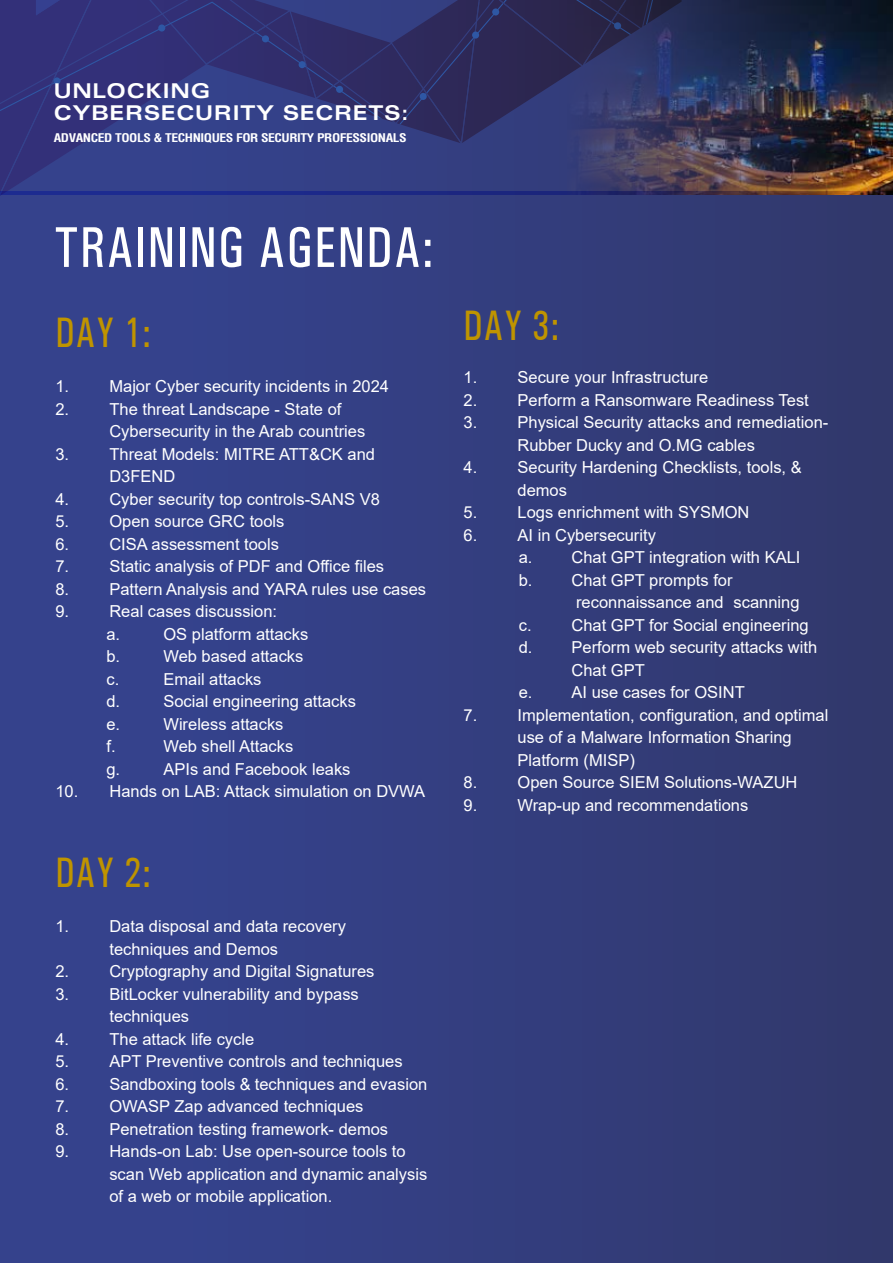
<style>
.page{position:relative;width:893px;height:1263px;background:#fff}
.page>*{position:absolute;margin:0;border:0;box-sizing:border-box;transform-origin:0 0}
.t1{font:500 condensed 58.2px "Univers";letter-spacing:.03em;color:#fff;scale:.88 1}
.t2{font:500 condensed 42.75px "Univers";letter-spacing:.03em;color:#bf9400;scale:.88 1}
.t3{font:700 expanded 20.4px/21.6px "Univers";letter-spacing:.03em;color:#fff}
.t4{font:16.5px/22.5px "Arial";color:#fff}
.t5{font:700 condensed 11.7px "Helvetica";letter-spacing:-.03em;color:#fff;scale:1.16 1}
</style>
<div class="page">
<div style="left:423px;top:143px;width:144px;height:48px;background:#333e7e"></div>
<div style="left:0;top:0;width:36px;height:54px;background:#333079"></div>
<svg style="left:423px;top:98px;width:144px;height:45px;background:#30336b"></svg>
<svg style="left:0;top:54px;width:423px;height:137px;background:#333c83"></svg>
<svg style="left:56px;top:0;width:511px;height:98px;background:#302f6a"></svg>
<div style="left:53px;top:77px;width:7px;height:7px;background:#2e57a4;border-radius:50%"></div>
<div style="left:158px;top:24px;width:7px;height:8px;background:#2e57a4;border-radius:50%"></div>
<div style="left:262px;top:35px;width:7px;height:7px;background:#2e57a4;border-radius:50%"></div>
<div style="left:299px;top:61px;width:7px;height:7px;background:#2e57a4;border-radius:50%"></div>
<div style="left:336px;top:86px;width:7px;height:7px;background:#2e57a4;border-radius:50%"></div>
<div style="left:420px;top:93px;width:7px;height:7px;background:#2e57a4;border-radius:50%"></div>
<div style="left:472px;top:32px;width:7px;height:7px;background:#2e57a4;border-radius:50%"></div>
<div style="left:492px;top:8px;width:7px;height:8px;background:#2e57a4;border-radius:50%"></div>
<svg style="left:36px;top:0;width:126px;height:72px;background:#32317a"></svg>
<img style="left:567px;top:0;width:326px;height:191px">
<div style="left:0;top:191px;width:893px;height:1072px;background:linear-gradient(to right,#354492,#31386d)"></div>
<p class="t3" style="left:54px;top:80px;width:356px">UNLOCKING<br>CYBERSECURITY SECRETS:</p>
<p class="t5" style="left:54px;top:129px;width:306px">ADVANCED TOOLS &amp; TECHNIQUES FOR SECURITY PROFESSIONALS</p>
<h1 class="t1" style="left:54px;top:213px;width:432px">TRAINING AGENDA:</h1>
<h2 class="t2" style="left:55px;top:308px;width:110px">DAY 1:</h2>
<p class="t4" style="left:109px;top:375px;width:281px">Major Cyber security incidents in 2024</p>
<p class="t4" style="left:55px;top:375px;width:15px">1.</p>
<p class="t4" style="left:55px;top:398px;width:15px">2.</p>
<p class="t4" style="left:55px;top:443px;width:15px">3.</p>
<p class="t4" style="left:55px;top:488px;width:15px">4.</p>
<p class="t4" style="left:55px;top:510px;width:15px">5.</p>
<p class="t4" style="left:55px;top:533px;width:15px">6.</p>
<p class="t4" style="left:55px;top:555px;width:15px">7.</p>
<p class="t4" style="left:55px;top:578px;width:15px">8.</p>
<p class="t4" style="left:55px;top:600px;width:15px">9.</p>
<p class="t4" style="left:55px;top:780px;width:24px">10.</p>
<p class="t4" style="left:109px;top:398px;width:234px">The threat Landscape - State of</p>
<p class="t4" style="left:109px;top:420px;width:267px">Cybersecurity in the Arab countries<br>Threat Models: MITRE ATT&amp;CK and</p>
<p class="t4" style="left:109px;top:465px;width:272px">D3FEND<br>Cyber security top controls-SANS V8</p>
<p class="t4" style="left:109px;top:510px;width:177px">Open source GRC tools</p>
<p class="t4" style="left:109px;top:533px;width:171px">CISA assessment tools</p>
<p class="t4" style="left:109px;top:555px;width:276px">Static analysis of PDF and Office files</p>
<p class="t4" style="left:109px;top:578px;width:318px">Pattern Analysis and YARA rules use cases</p>
<p class="t4" style="left:109px;top:600px;width:169px">Real cases discussion:</p>
<p class="t4" style="left:106px;top:623px;width:15px">.a</p>
<p class="t4" style="left:163px;top:623px;width:146px">OS platform attacks</p>
<p class="t4" style="left:106px;top:645px;width:15px">.b</p>
<p class="t4" style="left:163px;top:645px;width:142px">Web based attacks</p>
<p class="t4" style="left:106px;top:668px;width:14px">.c</p>
<p class="t4" style="left:163px;top:668px;width:100px">Email attacks</p>
<p class="t4" style="left:106px;top:690px;width:15px">.d</p>
<p class="t4" style="left:163px;top:690px;width:194px">Social engineering attacks</p>
<p class="t4" style="left:106px;top:713px;width:15px">.e</p>
<p class="t4" style="left:163px;top:713px;width:122px">Wireless attacks</p>
<p class="t4" style="left:106px;top:735px;width:11px">.f</p>
<p class="t4" style="left:163px;top:735px;width:131px">Web shell Attacks</p>
<p class="t4" style="left:163px;top:758px;width:189px">APIs and Facebook leaks</p>
<p class="t4" style="left:106px;top:758px;width:320px">.g<br>Hands on LAB: Attack simulation on DVWA</p>
<h2 class="t2" style="left:55px;top:848px;width:110px">DAY 2:</h2>
<p class="t4" style="left:109px;top:915px;width:238px">Data disposal and data recovery</p>
<p class="t4" style="left:55px;top:915px;width:15px">1.</p>
<p class="t4" style="left:55px;top:960px;width:15px">2.</p>
<p class="t4" style="left:109px;top:938px;width:267px">techniques and Demos<br>Cryptography and Digital Signatures</p>
<p class="t4" style="left:55px;top:983px;width:15px">3.</p>
<p class="t4" style="left:109px;top:983px;width:251px">BitLocker vulnerability and bypass</p>
<p class="t4" style="left:55px;top:1028px;width:15px">4.</p>
<p class="t4" style="left:109px;top:1005px;width:146px">techniques<br>The attack life cycle</p>
<p class="t4" style="left:55px;top:1050px;width:15px">5.</p>
<p class="t4" style="left:109px;top:1050px;width:295px">APT Preventive controls and techniques</p>
<p class="t4" style="left:55px;top:1073px;width:15px">6.</p>
<p class="t4" style="left:109px;top:1073px;width:319px">Sandboxing tools &amp; techniques and evasion</p>
<p class="t4" style="left:55px;top:1095px;width:15px">7.</p>
<p class="t4" style="left:109px;top:1095px;width:256px">OWASP Zap advanced techniques</p>
<p class="t4" style="left:55px;top:1118px;width:15px">8.</p>
<p class="t4" style="left:109px;top:1118px;width:280px">Penetration testing framework- demos</p>
<p class="t4" style="left:55px;top:1140px;width:15px">9.</p>
<p class="t4" style="left:109px;top:1140px;width:298px">Hands-on Lab: Use open-source tools to</p>
<p class="t4" style="left:109px;top:1163px;width:319px">scan Web application and dynamic analysis of a web or mobile application.</p>
<h2 class="t2" style="left:463px;top:300px;width:110px">DAY 3:</h2>
<p class="t4" style="left:517px;top:366px;width:192px">Secure your Infrastructure</p>
<p class="t4" style="left:463px;top:366px;width:15px">1.</p>
<p class="t4" style="left:463px;top:388px;width:15px">2.</p>
<p class="t4" style="left:463px;top:411px;width:15px">3.</p>
<p class="t4" style="left:463px;top:456px;width:15px">4.</p>
<p class="t4" style="left:463px;top:501px;width:15px">5.</p>
<p class="t4" style="left:463px;top:523px;width:15px">6.</p>
<p class="t4" style="left:463px;top:703px;width:15px">7.</p>
<p class="t4" style="left:463px;top:771px;width:15px">8.</p>
<p class="t4" style="left:463px;top:793px;width:15px">9.</p>
<p class="t4" style="left:517px;top:388px;width:293px">Perform a Ransomware Readiness Test</p>
<p class="t4" style="left:517px;top:411px;width:312px">Physical Security attacks and remediation-</p>
<p class="t4" style="left:517px;top:433px;width:239px">Rubber Ducky and O.MG cables</p>
<p class="t4" style="left:517px;top:456px;width:286px">Security Hardening Checklists, tools &amp;,</p>
<p class="t4" style="left:517px;top:478px;width:233px">demos<br>Logs enrichment with SYSMON</p>
<p class="t4" style="left:517px;top:523px;width:140px">AI in Cybersecurity</p>
<p class="t4" style="left:519px;top:546px;width:15px">.a</p>
<p class="t4" style="left:571px;top:546px;width:230px">Chat GPT integration with KALI</p>
<p class="t4" style="left:519px;top:568px;width:15px">.b</p>
<p class="t4" style="left:571px;top:568px;width:163px">Chat GPT prompts for</p>
<p class="t4" style="left:519px;top:613px;width:14px">.c</p>
<p class="t4" style="left:571px;top:591px;width:239px">reconnaissance and<br>Chat GPT for Social engineering</p>
<p class="t4" style="left:733px;top:591px;width:68px">scanning</p>
<p class="t4" style="left:519px;top:636px;width:15px">.d</p>
<p class="t4" style="left:571px;top:636px;width:247px">Perform web security attacks with</p>
<p class="t4" style="left:571px;top:658px;width:175px">Chat GPT<br>AI use cases for OSINT</p>
<p class="t4" style="left:517px;top:681px;width:312px">.e<br>Implementation, configuration, and optimal</p>
<p class="t4" style="left:517px;top:726px;width:281px">use of a Malware Information Sharing<br>Platform (MISP(<br>Open Source SIEM Solutions-WAZUH</p>
<p class="t4" style="left:517px;top:793px;width:232px">Wrap-up and recommendations</p>
</div>
